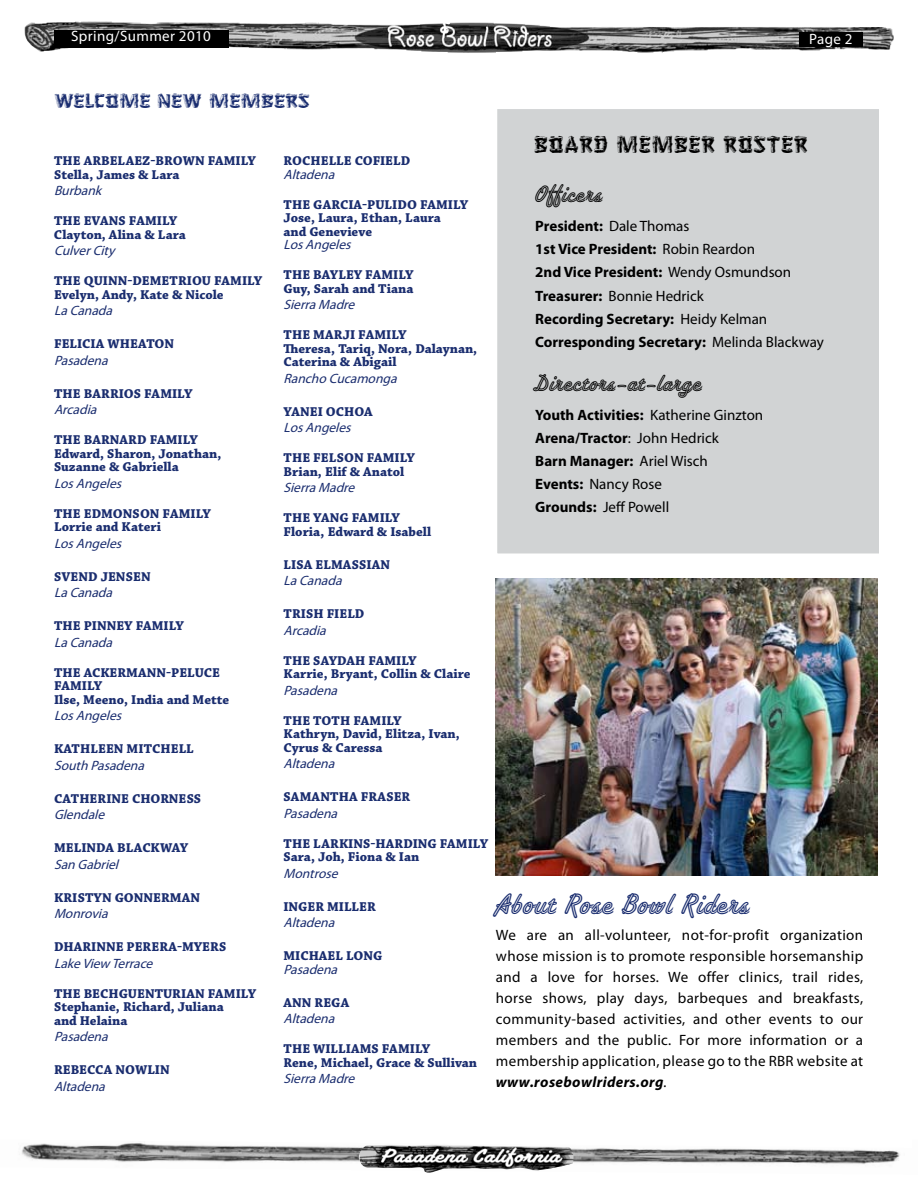
<style>
.page{position:relative;width:918px;height:1188px;background:#fff}
.page>*{position:absolute;margin:0;border:0;box-sizing:border-box;transform-origin:0 0}
.t1{font:30px "Tropica Script Plain";letter-spacing:.025em;color:#1a2d6f}
.t2{font:24px "Tropica Script Plain";letter-spacing:.03em;color:#000}
.t3{font:21.45px "Logger";letter-spacing:.025em;color:#000;scale:.91 1}
.t4{font:18px "Logger";color:#1a2d6f}
.t5{font:15px/21px "Myriad Pro";letter-spacing:.025em;color:#000;text-align:justify}
.t6{font:700 15px/23.1px "Myriad Pro";color:#000}
.t7{font:15px/23.1px "Myriad Pro";color:#000}
.t8{font:15px "Myriad Pro";letter-spacing:.025em;color:#fff}
.t9{font:700 13.5px/13.5px "Chaparral Pro";color:#1a2d6f}
.t10{font:italic 13.5px "Myriad Pro";color:#1a2d6f}
.s1{font-weight:400}
.s2{font-weight:700}
.s3{font-weight:700;font-style:italic}
.s4{font-style:italic}
</style>
<div class="page">
<img style="left:22px;top:1143px;width:878px;height:22px">
<img style="left:356px;top:1144px;width:219px;height:29px">
<img style="left:24px;top:21px;width:870px;height:32px">
<div style="left:799px;top:32px;width:64px;height:14px;background:#000"></div>
<div style="left:496px;top:108px;width:384px;height:447px;background:#d1d3d4;border:2px solid #fff"></div>
<img style="left:496px;top:579px;width:381px;height:297px">
<div style="left:54px;top:30px;width:174px;height:18px;background:#000"></div>
<p class="t8" style="left:195px;top:27px;width:17px">10</p>
<p class="t8" style="left:73px;top:28px;width:141px">Spring/Summer 2008</p>
<h3 class="t4" style="left:54px;top:94px;width:257px">WELCOME NEW MEMBERS</h3>
<p class="t8" style="left:809px;top:30px;width:45px">Page 2</p>
<h3 class="t3" style="left:534px;top:136px;width:302px">BOARD MEMBER ROSTER</h3>
<p class="t9" style="left:54px;top:155px;width:203px">THE ARBELAEZ-BROWN FAMILY<br>STELLA, JAMES &amp; LARA</p>
<p class="t10" style="left:54px;top:182px;width:53px">Burbank</p>
<p class="t9" style="left:54px;top:215px;width:133px">THE EVANS FAMILY<br>CLAYTON, ALINA &amp; LARA</p>
<p class="t10" style="left:54px;top:242px;width:66px">CulverCity</p>
<p class="t9" style="left:54px;top:275px;width:210px">THE QUINN-DEMETRIOU FAMILY<br>EVELYN, ANDY, KATE &amp; NICOLE</p>
<p class="t10" style="left:54px;top:302px;width:64px">LaCanada</p>
<p class="t9" style="left:54px;top:338px;width:122px">FELICIA WHEATON</p>
<p class="t10" style="left:54px;top:352px;width:59px">Pasadena</p>
<p class="t9" style="left:54px;top:387px;width:140px">THE BARRIOS FAMILY</p>
<p class="t10" style="left:54px;top:401px;width:48px">Arcadia</p>
<p class="t9" style="left:54px;top:434px;width:169px">THE BARNARD FAMILY<br>EDWARD, SHARON, JONATHAN,<br>SUZANNE &amp; GABRIELLA</p>
<p class="t10" style="left:54px;top:475px;width:73px">LosAngeles</p>
<p class="t9" style="left:54px;top:507px;width:158px">THE EDMONSON FAMILY<br>LORRIE AND KATERI</p>
<p class="t10" style="left:54px;top:535px;width:73px">LosAngeles</p>
<p class="t9" style="left:54px;top:570px;width:98px">SVEND JENSEN</p>
<p class="t10" style="left:54px;top:584px;width:64px">LaCanada</p>
<p class="t9" style="left:54px;top:620px;width:131px">THE PINNEY FAMILY</p>
<p class="t10" style="left:54px;top:634px;width:64px">LaCanada</p>
<p class="t9" style="left:54px;top:666px;width:177px">THE ACKERMANN-PELUCE<br>FAMILY<br>ILSE, MEENO, INDIA AND METTE</p>
<p class="t10" style="left:54px;top:707px;width:73px">LosAngeles</p>
<p class="t9" style="left:54px;top:743px;width:141px">KATHLEEN MITCHELL</p>
<p class="t10" style="left:54px;top:757px;width:96px">SouthPasadena</p>
<p class="t9" style="left:54px;top:792px;width:141px">CATHERINE CHORNESS</p>
<p class="t10" style="left:54px;top:806px;width:56px">Glendale</p>
<p class="t9" style="left:54px;top:842px;width:90px">MELINDA BLACK</p>
<p class="t9" style="left:160px;top:842px;width:30px">WAY</p>
<p class="t10" style="left:54px;top:856px;width:70px">SanGabriel</p>
<p class="t9" style="left:54px;top:891px;width:148px">KRISTYN GONNERMAN</p>
<p class="t10" style="left:54px;top:905px;width:59px">Monrovia</p>
<p class="t9" style="left:54px;top:941px;width:173px">DHARINNE PERERA-MYERS</p>
<p class="t10" style="left:54px;top:955px;width:104px">LakeView Terrace</p>
<p class="t9" style="left:54px;top:987px;width:204px">THE BECHGUENTURIAN FAMILY<br>STEPHANIE, RICHARD, JULIANA<br>AND HELAINA</p>
<p class="t10" style="left:54px;top:1028px;width:59px">Pasadena</p>
<p class="t9" style="left:54px;top:1064px;width:43px">REBECCA</p>
<p class="t9" style="left:115px;top:1064px;width:56px">NOWLIN</p>
<p class="t10" style="left:54px;top:1078px;width:57px">Altadena</p>
<p class="t9" style="left:284px;top:155px;width:126px">ROCHELLE COFIELD</p>
<p class="t10" style="left:284px;top:166px;width:57px">Altadena</p>
<p class="t9" style="left:284px;top:198px;width:186px">THE GARCIA-PULIDO FAMILY<br>JOSE, LAURA, ETHAN, LAURA<br>AND GENEVIEVE</p>
<p class="t10" style="left:284px;top:236px;width:73px">LosAngeles</p>
<p class="t9" style="left:284px;top:269px;width:132px">THE BAYLEY FAMILY<br>GUY, SARAH AND TIANA</p>
<p class="t10" style="left:284px;top:296px;width:77px">SierraMadre</p>
<p class="t9" style="left:284px;top:329px;width:195px">THE MARJI FAMILY<br>THERESA, TARIQ, NORA, DALAYNAN,<br>CATERINA &amp; ABIGAIL</p>
<p class="t10" style="left:284px;top:370px;width:119px">RanchoCucamonga</p>
<p class="t9" style="left:284px;top:405px;width:89px">YANEI OCHOA</p>
<p class="t10" style="left:284px;top:419px;width:73px">LosAngeles</p>
<p class="t9" style="left:284px;top:452px;width:133px">THE FELSON FAMILY<br>BRIAN, ELIF &amp; ANATOL</p>
<p class="t10" style="left:284px;top:479px;width:77px">SierraMadre</p>
<p class="t9" style="left:284px;top:512px;width:149px">THE YANG FAMILY<br>FLORIA, EDWARD &amp; ISABELL</p>
<p class="t9" style="left:284px;top:558px;width:108px">LISA ELMASS IAN</p>
<p class="t10" style="left:284px;top:572px;width:64px">LaCanada</p>
<p class="t9" style="left:284px;top:608px;width:81px">TRISH FIELD</p>
<p class="t10" style="left:284px;top:622px;width:48px">Arcadia</p>
<p class="t9" style="left:284px;top:654px;width:189px">THE SAYDAH FAMILY<br>KARRIE, BRYANT, COLLIN &amp; CLAIRE</p>
<p class="t10" style="left:284px;top:682px;width:59px">Pasadena</p>
<p class="t9" style="left:284px;top:714px;width:178px">THE TOTH FAMILY<br>KATHRYN, DAVID, ELITZA, IVAN,<br>CYRUS &amp; CARESSA</p>
<p class="t10" style="left:284px;top:755px;width:57px">Altadena</p>
<p class="t9" style="left:284px;top:791px;width:128px">SAMANTHA FRAS ER</p>
<p class="t10" style="left:284px;top:805px;width:59px">Pasadena</p>
<p class="t9" style="left:283px;top:837px;width:206px">THE LARKINS-HARDING FAMILY<br>SARA, JOH, FIONA &amp; IAN</p>
<p class="t10" style="left:284px;top:865px;width:60px">Montrose</p>
<p class="t9" style="left:284px;top:900px;width:94px">INGER MILLER</p>
<p class="t10" style="left:284px;top:914px;width:57px">Altadena</p>
<p class="t9" style="left:284px;top:950px;width:98px">MICHAEL LONG</p>
<p class="t10" style="left:284px;top:961px;width:59px">Pasadena</p>
<p class="t9" style="left:284px;top:996px;width:58px">ANN REGA</p>
<p class="t10" style="left:284px;top:1010px;width:57px">Altadena</p>
<p class="t9" style="left:284px;top:1043px;width:195px">THE WILLIAMS FAMILY<br>RENE, MICHAEL, GRACE &amp; SULLIVAN</p>
<p class="t10" style="left:284px;top:1070px;width:77px">SierraMadre</p>
<h2 class="t2" style="left:535px;top:180px;width:68px">Officers</h2>
<p class="t6" style="left:535px;top:214px;width:290px">President: <span class="s1">Dale Thomas<br></span>1st Vice President: <span class="s1">Robin Reardon<br></span>2nd Vice President: <span class="s1">Wendy Osmundson </span>Treasurer: <span class="s1">Bonnie Hedrick<br></span>Recording Secretary: <span class="s1">Heidy Kelman </span>Corresponding Secretary: <span class="s1">Melinda Blackway</span></p>
<h2 class="t2" style="left:535px;top:369px;width:168px">Directors-at-large</h2>
<p class="t7" style="left:535px;top:403px;width:229px"><span class="s2">Youth Activities:</span> Katherine Ginzton<br><span class="s2">Arena/Tractor</span>: John Hedrick<br><span class="s2">Barn Manager:</span> Ariel Wisch<br><span class="s2">Events:</span> Nancy Rose<br><span class="s2">Grounds:</span> Jeff Powell</p>
<h1 class="t1" style="left:496px;top:886px;width:255px">About Rose Bowl Riders</h1>
<p class="t5" style="left:496px;top:925px;width:369px">We are an all-volunteer, not-for-profit organization whose mission is to promote responsible horsemanship and a love for horses. We offer clinics, trail rides, horse shows, play days, barbeques and breakfasts, community-based activities, and other events to our members and the public. For more information or a membership application, please go to the RBR website at <span class="s3">www.rosebowlriders.org</span><span class="s4">.</span></p>
</div>
